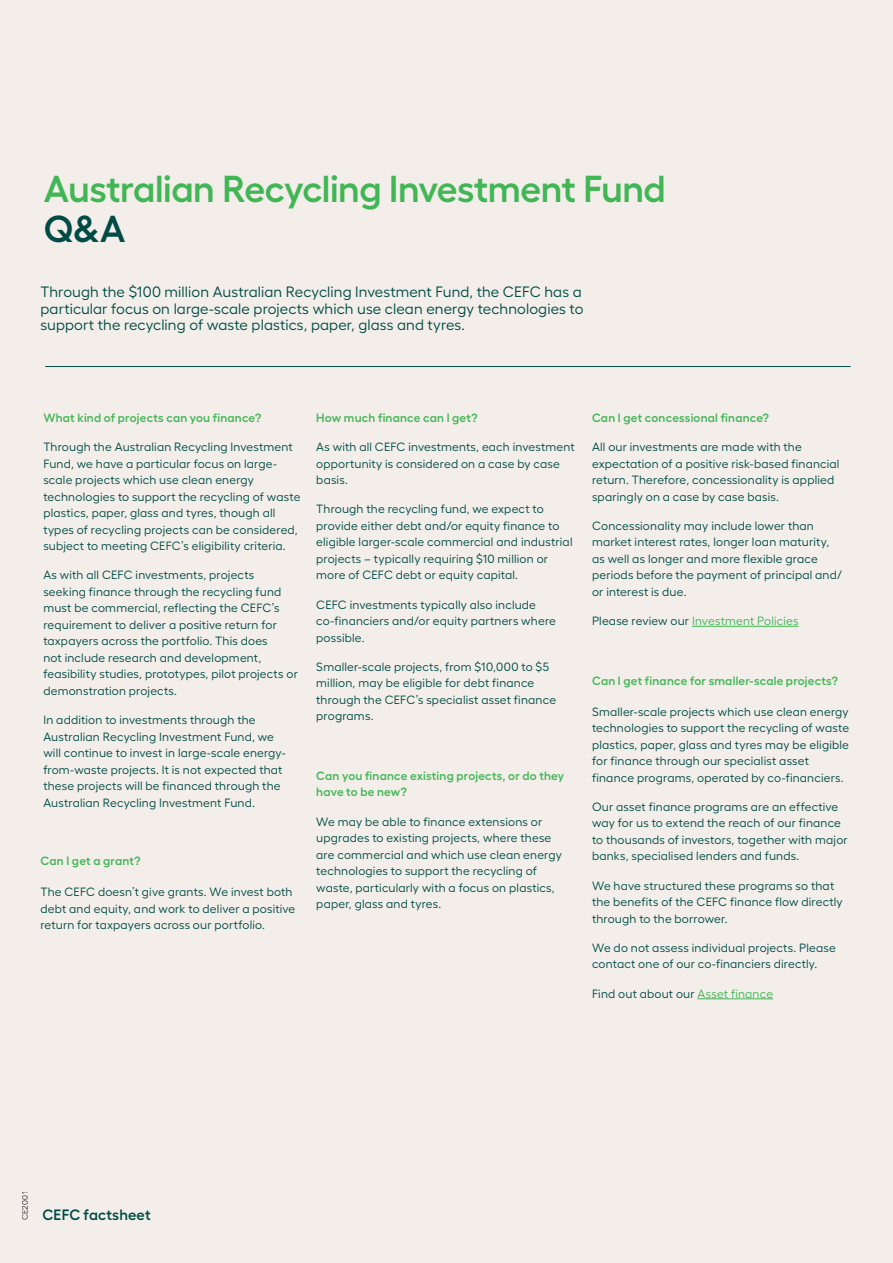
<style>
.page{position:relative;width:893px;height:1263px;background:#f3eeea}
.page>*{position:absolute;margin:0;border:0;box-sizing:border-box;transform-origin:0 0}
.t1{font:600 37.5px "Hellix";letter-spacing:-.015em;color:#41b654}
.t2{font:600 37.5px "Hellix";color:#004b45}
.t3{font:15px/16.5px "Hellix";letter-spacing:.01em;color:#004b45;text-align:justify}
.t4{font:600 15px "Hellix";letter-spacing:.01em;color:#004b45}
.t5{font:12px/16.5px "Hellix";letter-spacing:.015em;color:#004b45}
.t6{font:600 12px/16.5px "Hellix";letter-spacing:.015em;color:#41b654}
.t7{font:12px "Hellix";letter-spacing:.015em;color:#41b654}
.t8{font:8.25px "Hellix";letter-spacing:.025em;color:#000}
.s1{color:#004b45}
.s2{color:#41b654}
</style>
<div class="page">
<hr style="left:698px;top:998px;width:75px;height:1px;background:#41b654">
<hr style="left:692px;top:626px;width:107px;height:1px;background:#41b654">
<hr style="left:45px;top:366px;width:805px;height:1px;background:#004b45">
<h1 class="t1" style="left:44px;top:159px;width:623px">Australian Recycling Investment Fund</h1>
<h1 class="t2" style="left:44px;top:200px;width:83px">Q&amp;A</h1>
<p class="t3" style="left:40px;top:282px;width:544px">Through the $100 million Australian Recycling Investment Fund, the CEFC has a particular focus on large-scale projects which use clean energy technologies to support the recycling of waste plastics, paper, glass and tyres.</p>
<p class="t6" style="left:43px;top:408px;width:219px">What kind of projects can you finance?</p>
<p class="t5" style="left:43px;top:437px;width:259px">Through the Australian Recycling Investment Fund, we have a particular focus on large&shy;scale projects which use clean energy technologies to support the recycling of waste plastics, paper, glass and tyres, though all types of recycling projects can be considered, subject to meeting CEFC’s eligibility criteria.</p>
<p class="t5" style="left:43px;top:566px;width:256px">As with all CEFC investments, projects seeking finance through the recycling fund must be commercial, reflecting the CEFC’s requirement to deliver a positive return for taxpayers across the portfolio. This does<br>not include research and development, feasibility studies, prototypes, pilot projects or demonstration projects.</p>
<p class="t5" style="left:43px;top:710px;width:244px">In addition to investments through the Australian Recycling Investment Fund, we will continue to invest in large-scale energy&shy;from-waste projects. It is not expected that these projects will be financed through the Australian Recycling Investment Fund.</p>
<p class="t6" style="left:40px;top:852px;width:101px">Can I get a grant?</p>
<p class="t5" style="left:40px;top:883px;width:256px">The CEFC doesn’t give grants. We invest both debt and equity, and work to deliver a positive return for taxpayers across our portfolio.</p>
<p class="t6" style="left:316px;top:408px;width:163px">How much finance can I get?</p>
<p class="t5" style="left:316px;top:437px;width:260px">As with all CEFC investments, each investment opportunity is considered on a case by case basis.</p>
<p class="t5" style="left:316px;top:500px;width:258px">Through the recycling fund, we expect to provide either debt and/or equity finance to eligible larger-scale commercial and industrial projects – typically requiring $10 million or more of CEFC debt or equity capital.</p>
<p class="t5" style="left:316px;top:595px;width:241px">CEFC investments typically also include co-financiers and/or equity partners where possible.</p>
<p class="t5" style="left:316px;top:657px;width:241px">Smaller-scale projects, from $10,000 to $5 million, may be eligible for debt finance through the CEFC’s specialist asset finance programs.</p>
<p class="t6" style="left:316px;top:766px;width:249px">Can you finance existing projects, or do they have to be new?</p>
<p class="t5" style="left:316px;top:812px;width:247px">We may be able to finance extensions or upgrades to existing projects, where these are commercial and which use clean energy technologies to support the recycling of waste, particularly with a focus on plastics, paper, glass and tyres.</p>
<p class="t6" style="left:592px;top:408px;width:178px">Can I get concessional finance?</p>
<p class="t5" style="left:592px;top:437px;width:249px">All our investments are made with the expectation of a positive risk-based financial return. Therefore, concessionality is applied sparingly on a case by case basis.</p>
<p class="t5" style="left:592px;top:516px;width:252px">Concessionality may include lower than market interest rates, longer loan maturity, as well as longer and more flexible grace periods before the payment of principal and/ or interest is due.</p>
<p class="t7" style="left:592px;top:612px;width:208px"><span class="s1">Please review our</span> Investment Policies</p>
<p class="t6" style="left:592px;top:671px;width:248px">Can I get finance for smaller-scale projects?</p>
<p class="t5" style="left:592px;top:702px;width:259px">Smaller-scale projects which use clean energy technologies to support the recycling of waste plastics, paper, glass and tyres may be eligible for finance through our specialist asset finance programs, operated by co-financiers.</p>
<p class="t5" style="left:592px;top:797px;width:257px">Our asset finance programs are an effective way for us to extend the reach of our finance to thousands of investors, together with major banks, specialised lenders and funds.</p>
<p class="t5" style="left:592px;top:876px;width:252px">We have structured these programs so that the benefits of the CEFC finance flow directly through to the borrower.</p>
<p class="t5" style="left:592px;top:938px;width:245px">We do not assess individual projects. Please contact one of our co-financiers directly.</p>
<p class="t5" style="left:592px;top:984px;width:183px">Find out about our <span class="s2">Asset finance</span></p>
<p class="t8" style="left:19px;top:1220px;width:31px;rotate:-90deg">CE2001</p>
<p class="t4" style="left:43px;top:1203px;width:110px">CEFC factsheet</p>
</div>
